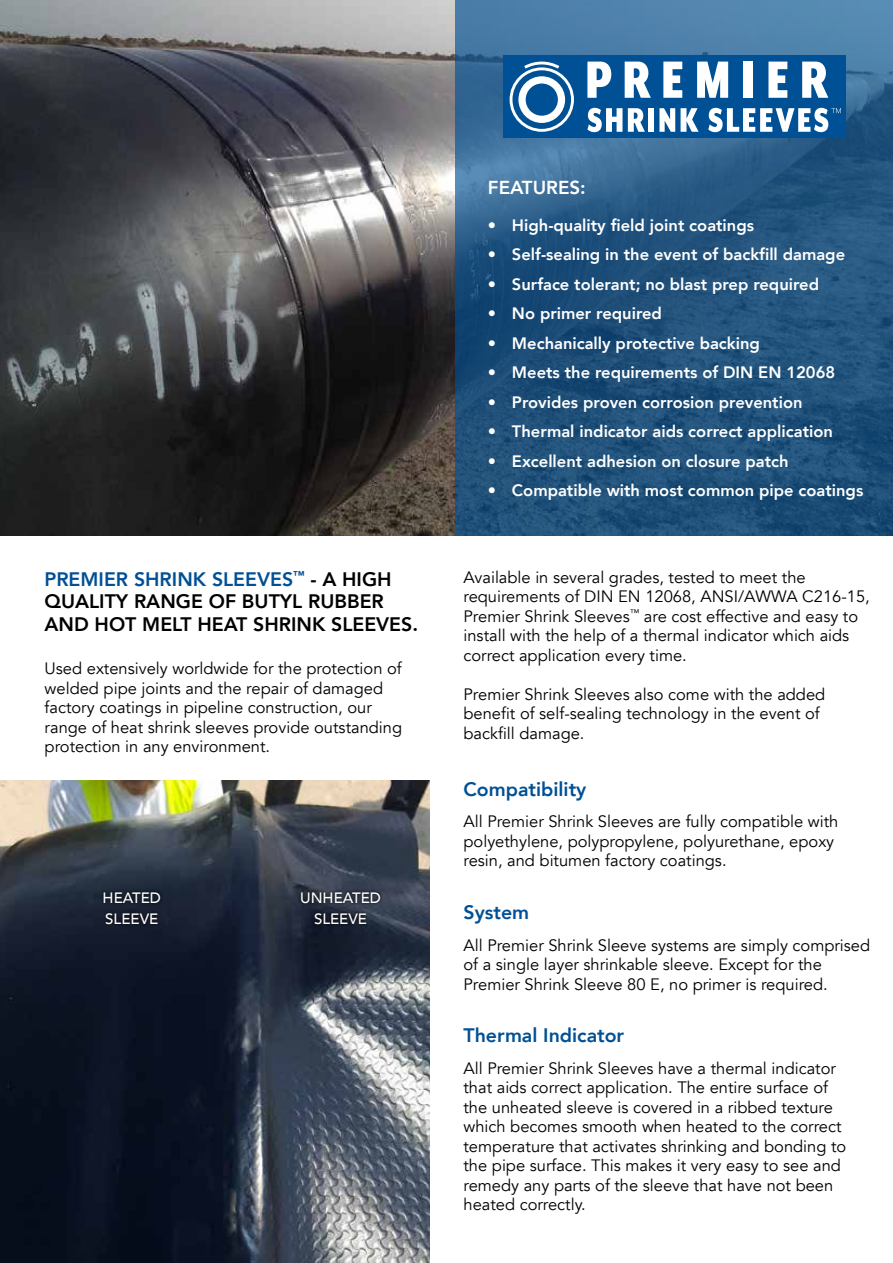
<style>
.page{position:relative;width:893px;height:1263px;background:#fff}
.page>*{position:absolute;margin:0;border:0;box-sizing:border-box;transform-origin:0 0}
.t1{font:800 19.5px/22.5px "Avenir";color:#000}
.t2{font:800 19.5px "Avenir";color:#005095}
.t3{font:800 18.75px "Avenir";color:#fff}
.t4{font:16.5px/19.5px "Avenir";color:#000}
.t5{font:800 16.5px "Avenir";color:#fff}
.t6{font:500 15px/21px "Avenir";color:#fff;text-align:center}
.s1{color:#005095}
</style>
<div class="page">
<img style="left:0;top:0;width:455px;height:536px">
<svg style="left:455px;top:0;width:438px;height:536px;background:#285a84"></svg>
<img style="left:0;top:781px;width:429px;height:482px">
<div style="left:503px;top:55px;width:342px;height:83px;background:#005095"></div>
<svg style="left:587px;top:62px;width:24px;height:36px"></svg>
<svg style="left:625px;top:62px;width:26px;height:36px"></svg>
<svg style="left:663px;top:62px;width:19px;height:36px"></svg>
<svg style="left:697px;top:62px;width:31px;height:36px"></svg>
<div style="left:744px;top:62px;width:9px;height:36px;background:#fff"></div>
<svg style="left:768px;top:62px;width:19px;height:36px"></svg>
<svg style="left:802px;top:62px;width:26px;height:36px"></svg>
<svg style="left:510px;top:62px;width:64px;height:70px"></svg>
<svg style="left:587px;top:108px;width:35px;height:24px"></svg>
<svg style="left:628px;top:108px;width:17px;height:24px"></svg>
<div style="left:648px;top:108px;width:6px;height:24px;background:#fff"></div>
<svg style="left:659px;top:108px;width:16px;height:24px"></svg>
<svg style="left:681px;top:108px;width:18px;height:24px"></svg>
<svg style="left:708px;top:108px;width:133px;height:24px"></svg>
<svg style="left:298px;top:888px;width:86px;height:39px;background:#252c3b"></svg>
<div style="left:101px;top:888px;width:63px;height:39px;background:linear-gradient(to right,#161c2a,#151c2a)"></div>
<p class="t1" style="left:44px;top:569px;width:375px"><span class="s1">PREMIER SHRINK SLEEVES</span><sup>™</sup> - A HIGH<br>QUALITY RANGE OF BUTYL RUBBER<br>AND HOT MELT HEAT SHRINK SLEEVES.</p>
<p class="t4" style="left:45px;top:661px;width:359px">Used extensively worldwide for the protection of welded pipe joints and the repair of damaged factory coatings in pipeline construction, our range of heat shrink sleeves provide outstanding protection in any environment.</p>
<p class="t6" style="left:103px;top:888px;width:60px;text-align:left">HEATED<br>SLEEVE</p>
<p class="t6" style="left:300px;top:888px;width:82px">UNHEATED<br>SLEEVE</p>
<p class="t3" style="left:488px;top:180px;width:99px">FEATURES:</p>
<p class="t5" style="left:488px;top:218px;width:268px">• High-quality field joint coatings</p>
<p class="t5" style="left:488px;top:247px;width:359px">• Self-sealing in the event of backfill damage</p>
<p class="t5" style="left:488px;top:277px;width:333px">• Surface tolerant; no blast prep required</p>
<p class="t5" style="left:488px;top:306px;width:176px">• No primer required</p>
<p class="t5" style="left:488px;top:336px;width:273px">• Mechanically protective backing</p>
<p class="t5" style="left:488px;top:365px;width:349px">• Meets the requirements of DIN EN 12068</p>
<p class="t5" style="left:488px;top:395px;width:316px">• Provides proven corrosion prevention</p>
<p class="t5" style="left:488px;top:424px;width:346px">• Thermal indicator aids correct application</p>
<p class="t5" style="left:488px;top:454px;width:302px">• Excellent adhesion on closure patch</p>
<p class="t5" style="left:488px;top:484px;width:377px">• Compatible with most common pipe coatings</p>
<p class="t4" style="left:463px;top:569px;width:408px">Available in several grades, tested to meet the requirements of DIN EN 12068, ANSI/AWWA C216-15, Premier Shrink Sleeves<sup>™</sup> are cost effective and easy to install with the help of a thermal indicator which aids correct application every time.</p>
<p class="t4" style="left:463px;top:686px;width:363px">Premier Shrink Sleeves also come with the added benefit of self-sealing technology in the event of backfill damage.</p>
<p class="t2" style="left:463px;top:781px;width:124px">Compatibility</p>
<p class="t4" style="left:463px;top:814px;width:376px">All Premier Shrink Sleeves are fully compatible with polyethylene, polypropylene, polyurethane, epoxy resin, and bitumen factory coatings.</p>
<p class="t2" style="left:463px;top:904px;width:67px">System</p>
<p class="t4" style="left:463px;top:937px;width:408px">All Premier Shrink Sleeve systems are simply comprised of a single layer shrinkable sleeve. Except for the<br>Premier Shrink Sleeve 80 E, no primer is required.</p>
<p class="t2" style="left:463px;top:1027px;width:162px">Thermal Indicator</p>
<p class="t4" style="left:463px;top:1060px;width:384px">All Premier Shrink Sleeves have a thermal indicator that aids correct application. The entire surface of the unheated sleeve is covered in a ribbed texture which becomes smooth when heated to the correct temperature that activates shrinking and bonding to the pipe surface. This makes it very easy to see and remedy any parts of the sleeve that have not been heated correctly.</p>
</div>
